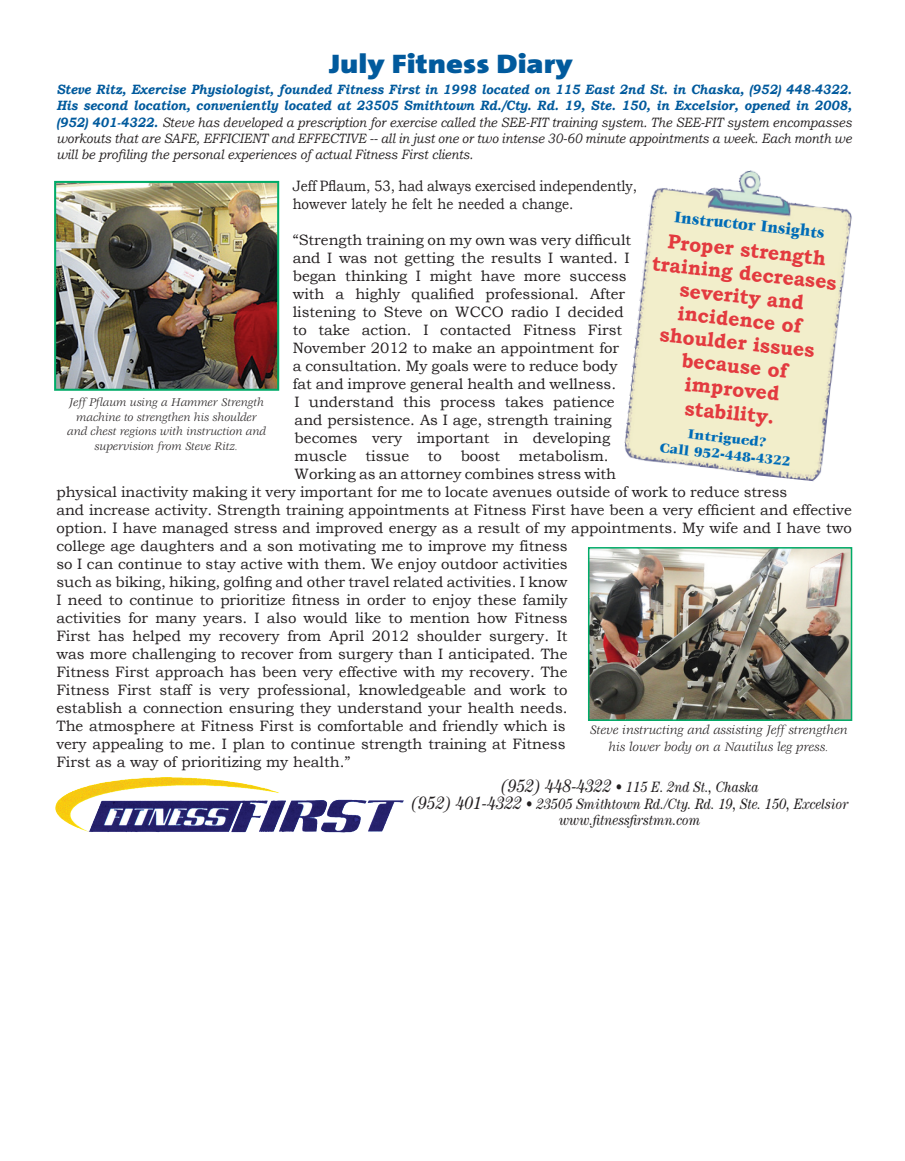
<style>
.page{position:relative;width:905px;height:1161px;background:#fff}
.page>*{position:absolute;margin:0;border:0;box-sizing:border-box;transform-origin:0 0}
.t1{font:900 27px "The Sans";color:#015a9d;scale:1.2 1}
.t2{font:700 20.25px/23.2px "Bookman Old Style";color:#e33a3f;text-align:center;scale:.96 1}
.t3{font:900 17.1px "Veljovic";color:#006cb7;scale:.89 1}
.t4{font:15px "Bookman Old Style";color:#231f20}
.t5{font:italic 15px "Century";color:#231f20;scale:.87 1}
.t6{font:15px/18px "Bookman Old Style";color:#231f20;scale:.9 1}
.t7{font:900 14.4px "Veljovic";color:#006cb7}
.t8{font:italic 13.5px/16.2px "Bookman Old Style";color:#231f20;text-align:justify;scale:.91 1}
.t9{font:italic 13.5px/16.2px "Veljovic";color:#231f20;text-align:center}
.t10{font:italic 12.3px/14.7px "Veljovic";color:#231f20;text-align:center}
.s1{font-weight:700;color:#015a9d}
.s2{font-size:18px}
</style>
<div class="page">
<img style="left:55px;top:777px;width:187px;height:55px">
<img style="left:624px;top:170px;width:228px;height:312px">
<img style="left:57px;top:184px;width:219px;height:204px">
<div style="left:54px;top:181px;width:225px;height:210px;border:2px solid #00ab68"></div>
<img style="left:591px;top:550px;width:258px;height:168px">
<div style="left:588px;top:547px;width:264px;height:174px;border:2px solid #00ab68"></div>
<p class="t1" style="left:329px;top:41px;width:204px">July Fitness Diary</p>
<p class="t8" style="left:56px;top:82px;width:875px"><span class="s1">Steve Ritz, Exercise Physiologist, founded Fitness First in 1998 located on 115 East 2nd St. in Chaska, (952) 448-4322.<br>His second location, conveniently located at 23505 Smithtown Rd./Cty. Rd. 19, Ste. 150, in Excelsior, opened in 2008, (952) 401-4322.</span> Steve has developed a prescription for exercise called the SEE-FIT training system. The SEE-FIT system encompasses workouts that are SAFE, EFFICIENT and EFFECTIVE -- all in just one or two intense 30-60 minute appointments a week. Each month we will be profiling the personal experiences of actual Fitness First clients.</p>
<p class="t6" style="left:293px;top:176px;width:384px">Jeff Pflaum, 53, had always exercised independently, however lately he felt he needed a change.</p>
<p class="t4" style="left:293px;top:230px;width:340px">“Strength training on my own was very difficult</p>
<p class="t4" style="left:293px;top:248px;width:338px">and I was not getting the results I wanted. I</p>
<p class="t4" style="left:293px;top:266px;width:335px">began thinking I might have more success</p>
<p class="t4" style="left:293px;top:284px;width:334px">with a highly qualified professional. After</p>
<p class="t4" style="left:293px;top:302px;width:332px">listening to Steve on WCCO radio I decided</p>
<p class="t4" style="left:293px;top:320px;width:331px">to take action. I contacted Fitness First</p>
<p class="t4" style="left:293px;top:338px;width:328px">November 2012 to make an appointment for</p>
<p class="t4" style="left:293px;top:356px;width:326px">a consultation. My goals were to reduce body</p>
<p class="t4" style="left:293px;top:374px;width:325px">fat and improve general health and wellness.</p>
<p class="t4" style="left:294px;top:392px;width:321px">I understand this process takes patience</p>
<p class="t4" style="left:294px;top:410px;width:318px">and persistence. As I age, strength training</p>
<p class="t4" style="left:294px;top:428px;width:317px">becomes very important in developing</p>
<p class="t4" style="left:294px;top:446px;width:315px">muscle tissue to boost metabolism.</p>
<p class="t4" style="left:294px;top:464px;width:323px">Working as an attorney combines stress with</p>
<p class="t4" style="left:56px;top:482px;width:732px">physical inactivity making it very important for me to locate avenues outside of work to reduce stress</p>
<p class="t4" style="left:56px;top:500px;width:796px">and increase activity. Strength training appointments at Fitness First have been a very efficient and effective</p>
<p class="t4" style="left:56px;top:518px;width:797px">option. I have managed stress and improved energy as a result of my appointments. My wife and I have two</p>
<p class="t4" style="left:56px;top:536px;width:513px">college age daughters and a son motivating me to improve my fitness</p>
<p class="t4" style="left:56px;top:554px;width:513px">so I can continue to stay active with them. We enjoy outdoor activities</p>
<p class="t4" style="left:56px;top:572px;width:513px">such as biking, hiking, golfing and other travel related activities. I know</p>
<p class="t4" style="left:56px;top:590px;width:513px">I need to continue to prioritize fitness in order to enjoy these family</p>
<p class="t4" style="left:56px;top:608px;width:513px">activities for many years. I also would like to mention how Fitness</p>
<p class="t4" style="left:56px;top:626px;width:513px">First has helped my recovery from April 2012 shoulder surgery. It</p>
<p class="t4" style="left:56px;top:644px;width:513px">was more challenging to recover from surgery than I anticipated. The</p>
<p class="t4" style="left:56px;top:662px;width:513px">Fitness First approach has been very effective with my recovery. The</p>
<p class="t4" style="left:56px;top:680px;width:513px">Fitness First staff is very professional, knowledgeable and work to</p>
<p class="t4" style="left:56px;top:698px;width:513px">establish a connection ensuring they understand your health needs.</p>
<p class="t4" style="left:56px;top:716px;width:510px">The atmosphere at Fitness First is comfortable and friendly which is</p>
<p class="t4" style="left:56px;top:734px;width:510px">very appealing to me. I plan to continue strength training at Fitness</p>
<p class="t4" style="left:56px;top:752px;width:295px">First as a way of prioritizing my health.”</p>
<p class="t3" style="left:675px;top:207px;width:171px;rotate:6deg">Instructor Insights</p>
<p class="t2" style="left:655px;top:228px;width:195px;rotate:6deg">Proper strength training decreases severity and incidence of shoulder issues because of</p>
<p class="t2" style="left:686px;top:371px;width:101px;line-height:24px;text-align:left;rotate:6deg">improved stability.</p>
<p class="t7" style="left:689px;top:426px;width:80px;rotate:6deg">Intrigued?</p>
<p class="t7" style="left:660px;top:440px;width:133px;rotate:6deg">Call 952-448-4322</p>
<p class="t10" style="left:67px;top:396px;width:200px">Jeff Pflaum using a Hammer Strength machine to strengthen his shoulder and chest regions with instruction and supervision from Steve Ritz.</p>
<p class="t9" style="left:589px;top:723px;width:259px">Steve instructing and assisting Jeff strengthen his lower body on a Nautilus leg press.</p>
<p class="t5" style="left:501px;top:779px;width:298px"><span class="s2">(952) 448-4322</span> • 115 E. 2nd St., Chaska</p>
<p class="t5" style="left:411px;top:795px;width:503px"><span class="s2">(952) 401-4322</span> • 23505 Smithtown Rd./Cty. Rd. 19, Ste. 150, Excelsior</p>
<p class="t5" style="left:559px;top:812px;width:164px">www.fitnessfirstmn.com</p>
</div>
